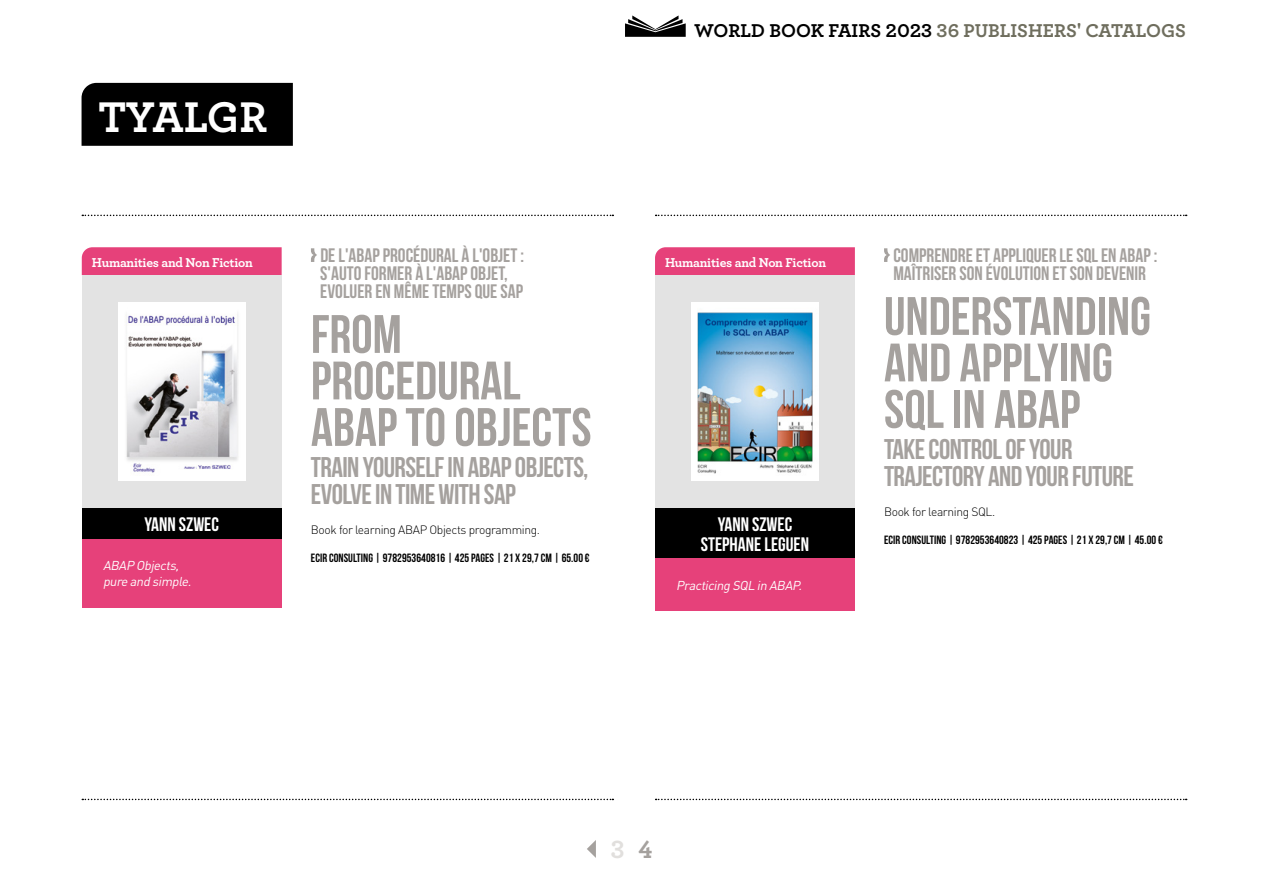
<style>
.page{position:relative;width:1263px;height:893px;background:#fff}
.page>*{position:absolute;margin:0;border:0;box-sizing:border-box;transform-origin:0 0}
.t1{font:54px/46.5px "Bebas Neue";color:#a5a19e}
.t2{font:700 45px "Archer";letter-spacing:-.01em;color:#fff}
.t3{font:28.5px/27px "Bebas Neue";letter-spacing:-.02em;color:#a5a19e}
.t4{font:700 26.1px "Archer";color:#e1dfdd}
.t5{font:19.5px/18px "Bebas Neue";color:#a5a19e}
.t6{font:700 19.5px "Archer";color:#6f6e5e}
.t7{font:19.5px/19.5px "Bebas Neue";color:#fff;text-align:center}
.t8{font:700 13.5px "Archer";letter-spacing:-.02em;color:#fff}
.t9{font:italic 12.75px/15.8px "DIN Pro";color:#fff}
.t10{font:12px "Bebas Neue";letter-spacing:.005em;color:#000}
.t11{font:300 12px "DIN Pro";letter-spacing:-.03em;color:#000}
.s1{color:#000}
.s2{color:#a5a19e}
</style>
<div class="page">
<svg style="left:656px;top:215px;width:531px;height:1px"></svg>
<svg style="left:884px;top:248px;width:6px;height:14px"></svg>
<svg style="left:311px;top:248px;width:6px;height:14px"></svg>
<svg style="left:656px;top:799px;width:531px;height:1px"></svg>
<svg style="left:625px;top:15px;width:61px;height:22px"></svg>
<svg style="left:82px;top:215px;width:531px;height:1px"></svg>
<svg style="left:82px;top:799px;width:531px;height:1px"></svg>
<div style="left:82px;top:83px;width:211px;height:63px;background:#000"></div>
<svg style="left:587px;top:840px;width:9px;height:18px"></svg>
<div style="left:655px;top:247px;width:200px;height:28px;background:#e6417a"></div>
<div style="left:655px;top:275px;width:200px;height:233px;background:#e3e3e3"></div>
<img style="left:692px;top:302px;width:126px;height:179px">
<div style="left:655px;top:508px;width:200px;height:51px;background:#000"></div>
<div style="left:655px;top:559px;width:200px;height:52px;background:#e6417a"></div>
<div style="left:82px;top:247px;width:200px;height:28px;background:#e6417a"></div>
<div style="left:82px;top:275px;width:200px;height:233px;background:#e3e3e3"></div>
<img style="left:118px;top:302px;width:127px;height:179px">
<div style="left:82px;top:508px;width:200px;height:32px;background:#000"></div>
<div style="left:82px;top:539px;width:200px;height:68px;background:#e6417a"></div>
<h2 class="t2" style="left:99px;top:82px;width:170px">TYALGR</h2>
<p class="t8" style="left:92px;top:251px;width:163px">Humanities and Non Fiction</p>
<p class="t7" style="left:144px;top:514px;width:76px">YANN SZWEC</p>
<p class="t9" style="left:103px;top:557px;width:93px">ABAP Objects, pure and simple.</p>
<p class="t5" style="left:320px;top:246px;width:205px">DE L'ABAP PROCÉDURAL À L'OBJET :<br>S'AUTO FORMER À L'ABAP OBJET,<br>EVOLUER EN MÊME TEMPS QUE SAP</p>
<h1 class="t1" style="left:311px;top:310px;width:282px">FROM<br>PROCEDURAL<br>ABAP TO OBJECTS</h1>
<h3 class="t3" style="left:311px;top:453px;width:279px">TRAIN YOURSELF IN ABAP OBJECTS,<br>EVOLVE IN TIME WITH SAP</h3>
<p class="t11" style="left:311px;top:522px;width:231px">Book for learning ABAP Objects programming.</p>
<p class="t10" style="left:311px;top:551px;width:280px">ECIR CONSULTING | 9782953640816 | 425 PAGES | 21 X 29,7 CM | 65.00 €</p>
<p class="t6" style="left:694px;top:15px;width:493px"><span class="s1">WORLD BOOK FAIRS 2023</span> 36 PUBLISHERS' CATALOGS</p>
<p class="t8" style="left:665px;top:251px;width:163px">Humanities and Non Fiction</p>
<p class="t7" style="left:701px;top:514px;width:110px">YANN SZWEC<br>STEPHANE LEGUEN</p>
<p class="t9" style="left:676px;top:577px;width:130px">Practicing SQL in ABAP.</p>
<p class="t5" style="left:893px;top:246px;width:265px">COMPRENDRE ET APPLIQUER LE SQL EN ABAP :<br>MAÎTRISER SON ÉVOLUTION ET SON DEVENIR</p>
<h1 class="t1" style="left:884px;top:292px;width:268px">UNDERSTANDING<br>AND APPLYING<br>SQL IN ABAP</h1>
<h3 class="t3" style="left:884px;top:435px;width:251px">TAKE CONTROL OF YOUR<br>TRAJECTORY AND YOUR FUTURE</h3>
<p class="t11" style="left:884px;top:504px;width:113px">Book for learning SQL.</p>
<p class="t10" style="left:884px;top:533px;width:280px">ECIR CONSULTING | 9782953640823 | 425 PAGES | 21 X 29,7 CM | 45.00 €</p>
<h3 class="t4" style="left:611px;top:829px;width:43px">3 <span class="s2">4</span></h3>
</div>
